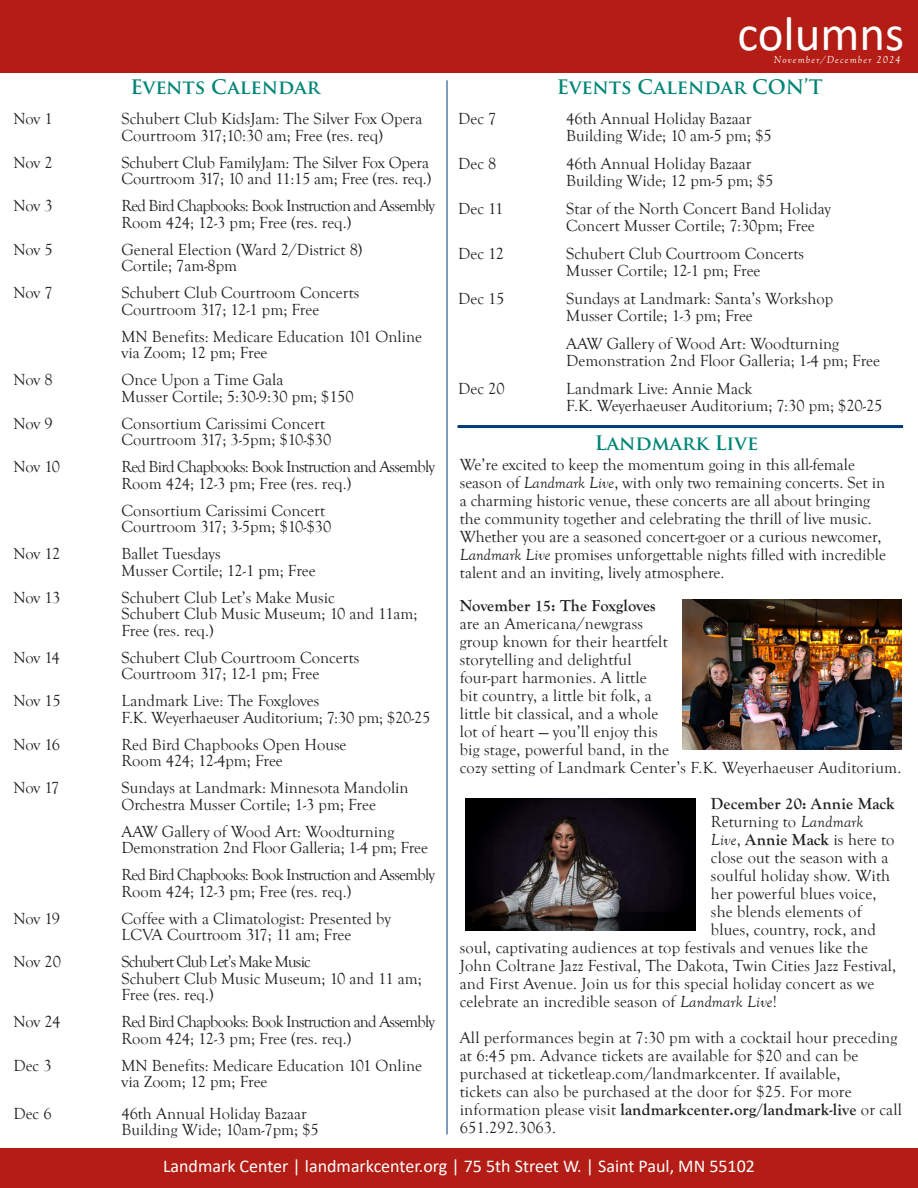
<style>
.page{position:relative;width:918px;height:1188px;background:#fff}
.page>*{position:absolute;margin:0;border:0;box-sizing:border-box;transform-origin:0 0}
.t1{font:48.9px "Calibri";color:#fff}
.t2{font:700 19.5px "Trajan Pro";color:#008576}
.t3{font:700 19.5px "Trajan Pro";color:#008575}
.t4{font:18px "Calibri";color:#fff}
.t5{font:16.5px/18px "Goudy Old Style T";color:#231f20}
.t6{font:16.5px "Goudy Old Style T";letter-spacing:-.045em;color:#231f20}
.t7{font:700 16.5px "Goudy Old Style T";letter-spacing:.01em;color:#231f20}
.t8{font:16.5px "Goudy Old Style T";letter-spacing:-.05em;color:#231f20}
.t9{font:italic 10.5px "Goudy Old Style T";letter-spacing:.11em;color:#fff}
.s1{font-style:italic}
.s2{font-weight:700}
</style>
<div class="page">
<div style="left:0;top:1148px;width:918px;height:40px;background:#b41d15"></div>
<div style="left:0;top:0;width:918px;height:72px;background:#b41d15"></div>
<hr style="left:447px;top:80px;width:1px;height:1054px;background:#003d78">
<img style="left:683px;top:599px;width:218px;height:151px">
<hr style="left:458px;top:425px;width:445px;height:3px;background:#003d78">
<img style="left:465px;top:798px;width:231px;height:132px">
<p class="t1" style="left:738px;top:0;width:168px">columns</p>
<p class="t9" style="left:774px;top:54px;width:128px">November/December 2024</p>
<p class="t2" style="left:130px;top:75px;width:191px">Events Calendar</p>
<p class="t2" style="left:557px;top:75px;width:267px">Events Calendar CON’T</p>
<p class="t5" style="left:458px;top:110px;width:40px">Dec 7</p>
<p class="t5" style="left:566px;top:110px;width:187px">46th Annual Holiday Bazaar</p>
<p class="t5" style="left:566px;top:127px;width:207px">Building Wide; 10 am-5 pm; $5</p>
<p class="t5" style="left:458px;top:155px;width:40px">Dec 8</p>
<p class="t5" style="left:566px;top:155px;width:187px">46th Annual Holiday Bazaar</p>
<p class="t5" style="left:566px;top:172px;width:209px">Building Wide; 12 pm-5 pm; $5</p>
<p class="t5" style="left:458px;top:200px;width:47px">Dec 11</p>
<p class="t5" style="left:566px;top:201px;width:266px;line-height:16.5px">Star of the North Concert Band Holiday<br>Concert Musser Cortile; 7:30pm; Free</p>
<p class="t5" style="left:458px;top:245px;width:47px">Dec 12</p>
<p class="t5" style="left:566px;top:245px;width:239px">Schubert Club Courtroom Concerts</p>
<p class="t5" style="left:566px;top:262px;width:196px">Musser Cortile; 12-1 pm; Free</p>
<p class="t5" style="left:458px;top:290px;width:48px">Dec 15</p>
<p class="t5" style="left:566px;top:290px;width:268px">Sundays at Landmark: Santa’s Workshop</p>
<p class="t5" style="left:566px;top:307px;width:188px">Musser Cortile; 1-3 pm; Free</p>
<p class="t5" style="left:566px;top:336px;width:315px;line-height:16.5px">AAW Gallery of Wood Art: Woodturning<br>Demonstration 2nd Floor Galleria; 1-4 pm; Free</p>
<p class="t5" style="left:458px;top:380px;width:48px">Dec 20</p>
<p class="t5" style="left:566px;top:380px;width:188px">Landmark Live: Annie Mack</p>
<p class="t5" style="left:566px;top:397px;width:318px">F.K. Weyerhaeuser Auditorium; 7:30 pm; $20-25</p>
<p class="t3" style="left:595px;top:431px;width:165px">Landmark Live</p>
<p class="t5" style="left:14px;top:110px;width:41px">Nov 1</p>
<p class="t5" style="left:121px;top:110px;width:302px">Schubert Club KidsJam: The Silver Fox Opera</p>
<p class="t5" style="left:122px;top:127px;width:263px">Courtroom 317;10:30 am; Free (res. req)</p>
<p class="t5" style="left:14px;top:154px;width:41px">Nov 2</p>
<p class="t5" style="left:122px;top:154px;width:309px">Schubert Club FamilyJam: The Silver Fox Opera</p>
<p class="t5" style="left:122px;top:170px;width:311px">Courtroom 317; 10 and 11:15 am; Free (res. req.)</p>
<p class="t5" style="left:14px;top:197px;width:41px">Nov 3</p>
<p class="t6" style="left:122px;top:197px;width:315px">Red Bird Chapbooks: Book Instruction and Assembly</p>
<p class="t5" style="left:122px;top:214px;width:231px">Room 424; 12-3 pm; Free (res. req.)</p>
<p class="t5" style="left:14px;top:241px;width:41px">Nov 5</p>
<p class="t5" style="left:122px;top:241px;width:243px">General Election (Ward 2/District 8)</p>
<p class="t5" style="left:122px;top:257px;width:117px">Cortile; 7am-8pm</p>
<p class="t5" style="left:14px;top:284px;width:41px">Nov 7</p>
<p class="t5" style="left:121px;top:284px;width:239px">Schubert Club Courtroom Concerts</p>
<p class="t5" style="left:122px;top:301px;width:199px">Courtroom 317; 12-1 pm; Free</p>
<p class="t5" style="left:122px;top:328px;width:302px;line-height:16.5px">MN Benefits: Medicare Education 101 Online via Zoom; 12 pm; Free</p>
<p class="t5" style="left:14px;top:371px;width:41px">Nov 8</p>
<p class="t5" style="left:122px;top:371px;width:163px">Once Upon a Time Gala</p>
<p class="t5" style="left:122px;top:388px;width:234px">Musser Cortile; 5:30-9:30 pm; $150</p>
<p class="t5" style="left:14px;top:415px;width:41px">Nov 9</p>
<p class="t5" style="left:122px;top:415px;width:205px">Consortium Carissimi Concert</p>
<p class="t5" style="left:122px;top:431px;width:211px">Courtroom 317; 3-5pm; $10-$30</p>
<p class="t5" style="left:14px;top:458px;width:48px">Nov 10</p>
<p class="t6" style="left:122px;top:458px;width:315px">Red Bird Chapbooks: Book Instruction and Assembly</p>
<p class="t5" style="left:122px;top:475px;width:231px">Room 424; 12-3 pm; Free (res. req.)</p>
<p class="t5" style="left:122px;top:502px;width:205px">Consortium Carissimi Concert</p>
<p class="t5" style="left:122px;top:518px;width:211px">Courtroom 317; 3-5pm; $10-$30</p>
<p class="t5" style="left:14px;top:545px;width:48px">Nov 12</p>
<p class="t5" style="left:122px;top:545px;width:101px">Ballet Tuesdays</p>
<p class="t5" style="left:122px;top:562px;width:196px">Musser Cortile; 12-1 pm; Free</p>
<p class="t5" style="left:14px;top:589px;width:49px">Nov 13</p>
<p class="t5" style="left:121px;top:589px;width:215px">Schubert Club Let’s Make Music</p>
<p class="t5" style="left:121px;top:606px;width:298px;line-height:16.5px">Schubert Club Music Museum; 10 and 11am;<br>Free (res. req.)</p>
<p class="t5" style="left:14px;top:649px;width:48px">Nov 14</p>
<p class="t5" style="left:122px;top:649px;width:239px">Schubert Club Courtroom Concerts</p>
<p class="t5" style="left:122px;top:665px;width:199px">Courtroom 317; 12-1 pm; Free</p>
<p class="t5" style="left:14px;top:692px;width:49px">Nov 15</p>
<p class="t5" style="left:122px;top:692px;width:199px">Landmark Live: The Foxgloves</p>
<p class="t5" style="left:122px;top:709px;width:311px">F.K. Weyerhaeuser Auditorium; 7:30 pm; $20-25</p>
<p class="t5" style="left:14px;top:736px;width:48px">Nov 16</p>
<p class="t5" style="left:122px;top:736px;width:227px">Red Bird Chapbooks Open House</p>
<p class="t5" style="left:122px;top:752px;width:163px">Room 424; 12-4pm; Free</p>
<p class="t5" style="left:14px;top:779px;width:47px">Nov 17</p>
<p class="t5" style="left:122px;top:780px;width:289px;line-height:16.5px">Sundays at Landmark: Minnesota Mandolin<br>Orchestra Musser Cortile; 1-3 pm; Free</p>
<p class="t5" style="left:122px;top:823px;width:308px;line-height:16.5px">AAW Gallery of Wood Art: Woodturning<br>Demonstration 2nd Floor Galleria; 1-4 pm; Free</p>
<p class="t6" style="left:122px;top:866px;width:315px">Red Bird Chapbooks: Book Instruction and Assembly</p>
<p class="t5" style="left:122px;top:883px;width:231px">Room 424; 12-3 pm; Free (res. req.)</p>
<p class="t5" style="left:14px;top:910px;width:48px">Nov 19</p>
<p class="t5" style="left:122px;top:910px;width:271px;line-height:16.5px">Coffee with a Climatologist: Presented by<br>LCVA Courtroom 317; 11 am; Free</p>
<p class="t5" style="left:14px;top:953px;width:49px">Nov 20</p>
<p class="t8" style="left:121px;top:953px;width:191px">Schubert Club Let’s Make Music</p>
<p class="t5" style="left:121px;top:970px;width:302px">Schubert Club Music Museum; 10 and 11 am;</p>
<p class="t5" style="left:121px;top:986px;width:94px">Free (res. req.)</p>
<p class="t5" style="left:14px;top:1013px;width:48px">Nov 24</p>
<p class="t6" style="left:122px;top:1013px;width:315px">Red Bird Chapbooks: Book Instruction and Assembly</p>
<p class="t5" style="left:122px;top:1030px;width:231px">Room 424; 12-3 pm; Free (res. req.)</p>
<p class="t5" style="left:14px;top:1057px;width:40px">Dec 3</p>
<p class="t5" style="left:121px;top:1057px;width:302px;line-height:16.5px">MN Benefits: Medicare Education 101 Online via Zoom; 12 pm; Free</p>
<p class="t5" style="left:14px;top:1105px;width:40px">Dec 6</p>
<p class="t5" style="left:121px;top:1105px;width:187px">46th Annual Holiday Bazaar</p>
<p class="t5" style="left:122px;top:1121px;width:199px">Building Wide; 10am-7pm; $5</p>
<p class="t5" style="left:460px;top:456px;width:428px">We’re excited to keep the momentum going in this all-female season of <span class="s1">Landmark Live</span>, with only two remaining concerts. Set in a charming historic venue, these concerts are all about bringing the community together and celebrating the thrill of live music.<br>Whether you are a seasoned concert-goer or a curious newcomer, <span class="s1">Landmark Live</span> promises unforgettable nights filled with incredible talent and an inviting, lively atmosphere.</p>
<p class="t7" style="left:460px;top:596px;width:198px">November 15: The Foxgloves</p>
<p class="t5" style="left:460px;top:615px;width:443px">are an Americana/newgrass<br>group known for their heartfelt<br>storytelling and delightful<br>four-part harmonies. A little<br>bit country, a little bit folk, a<br>little bit classical, and a whole<br>lot of heart — you’ll enjoy this<br>big stage, powerful band, in the<br>cozy setting of Landmark Center’s F.K. Weyerhaeuser Auditorium.</p>
<p class="t7" style="left:711px;top:794px;width:185px">December 20: Annie Mack</p>
<p class="t5" style="left:711px;top:813px;width:154px">Returning to <span class="s1">Landmark</span></p>
<p class="t5" style="left:711px;top:831px;width:185px"><span class="s1">Live</span>, <span class="s2">Annie Mack</span> is here to</p>
<p class="t5" style="left:711px;top:849px;width:179px">close out the season with a</p>
<p class="t5" style="left:711px;top:867px;width:181px">soulful holiday show. With</p>
<p class="t5" style="left:711px;top:885px;width:167px">her powerful blues voice,</p>
<p class="t5" style="left:711px;top:903px;width:152px">she blends elements of</p>
<p class="t5" style="left:711px;top:921px;width:166px">blues, country, rock, and</p>
<p class="t5" style="left:460px;top:939px;width:410px">soul, captivating audiences at top festivals and venues like the</p>
<p class="t5" style="left:460px;top:957px;width:438px">John Coltrane Jazz Festival, The Dakota, Twin Cities Jazz Festival,</p>
<p class="t5" style="left:460px;top:975px;width:416px">and First Avenue. Join us for this special holiday concert as we</p>
<p class="t5" style="left:460px;top:993px;width:319px">celebrate an incredible season of <span class="s1">Landmark Live</span>!</p>
<p class="t5" style="left:460px;top:1029px;width:444px">All performances begin at 7:30 pm with a cocktail hour preceding at 6:45 pm. Advance tickets are available for $20 and can be purchased at ticketleap.com/landmarkcenter. If available,<br>tickets can also be purchased at the door for $25. For more information please visit <span class="s2">landmarkcenter.org/landmark-live</span> or call 651.292.3063.</p>
<p class="t4" style="left:163px;top:1153px;width:593px">Landmark Center | landmarkcenter.org | 75 5th Street W. | Saint Paul, MN 55102</p>
</div>
